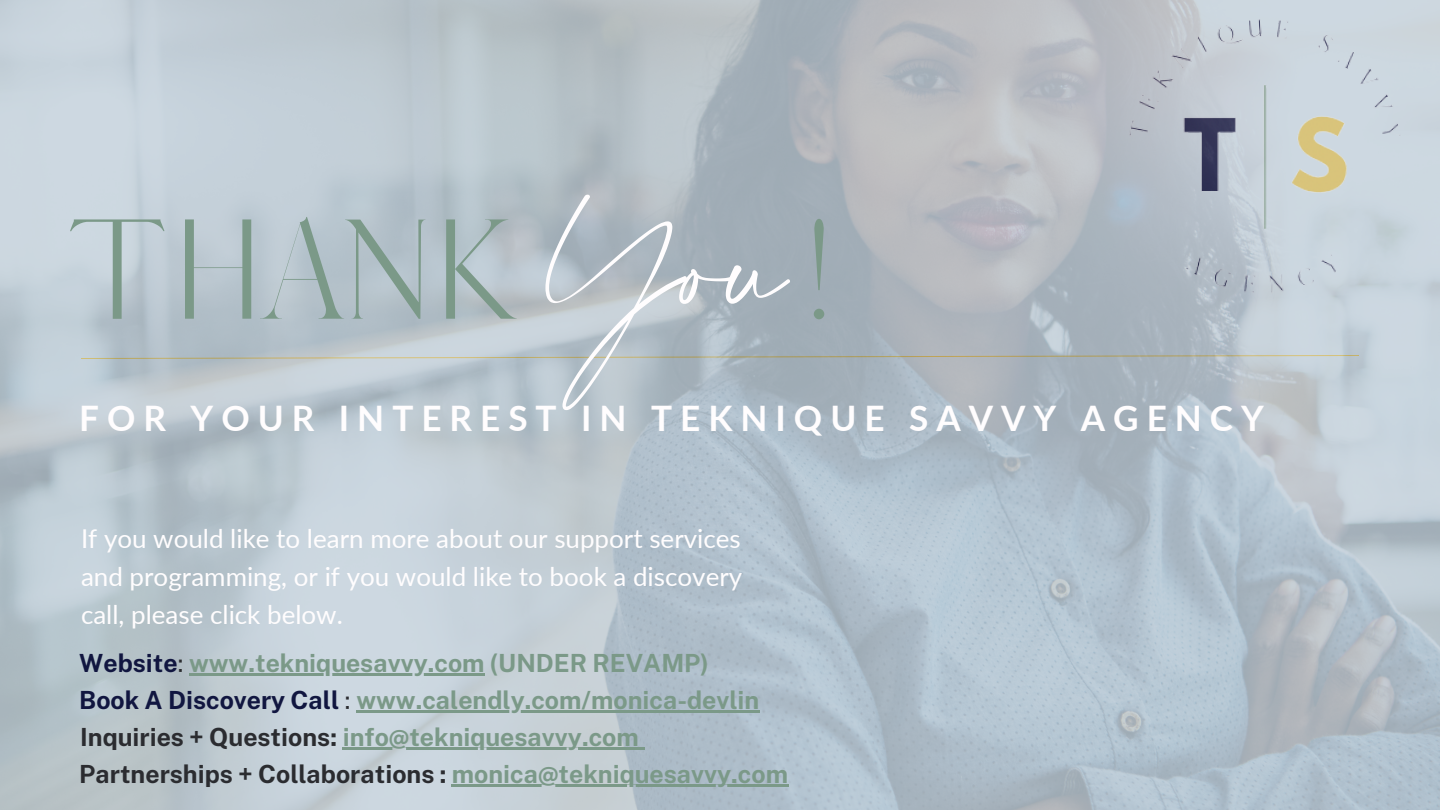
<style>
.page{position:relative;width:1440px;height:810px;background:#fff}
.page>*{position:absolute;margin:0;border:0;box-sizing:border-box;transform-origin:0 0}
.t1{font:128px "Afrah";letter-spacing:.005em;color:#7b9988}
.t2{font:88.3px "Amalfi Coast";color:#fffdfe}
.t3{font:700 35.1px "Lato";letter-spacing:.225em;color:#fffdfe}
.t4{font:26px/38.2px "Lato";color:#fffdfe;text-align:justify}
.t5{font:700 25px "Public Sans";color:#7b9988}
.t6{font:700 25px "Public Sans";color:#2b2c30}
.s1{color:#111640}
.s2{font-weight:400;color:#2b2c30}
.s3{color:#2b2c30}
.s4{color:#7b9988}
</style>
<div class="page">
<img style="left:0;top:0;width:1440px;height:810px">
<hr style="left:343px;top:748px;width:296px;height:2px;background:#7b9988">
<hr style="left:189px;top:673px;width:296px;height:3px;background:#7b9988">
<hr style="left:356px;top:710px;width:403px;height:2px;background:#7b9988">
<hr style="left:452px;top:785px;width:286px;height:2px;background:#7b9988">
<hr style="left:738px;top:785px;width:50px;height:2px;background:#7b9988">
<p class="t2" style="left:540px;top:221px;width:249px">You</p>
<p class="t1" style="left:67px;top:190px;width:451px">THANK</p>
<p class="t1" style="left:806px;top:190px;width:28px">!</p>
<p class="t3" style="left:79px;top:396px;width:1186px">FOR YOUR INTEREST IN TEKNIQUE SAVVY AGENCY</p>
<p class="t4" style="left:81px;top:518px;width:663px">If you would like to learn more about our support services and programming, or if you would like to book a discovery call, please click below.</p>
<p class="t5" style="left:79px;top:648px;width:631px"><span class="s1">Website</span><span class="s2">:</span> www.tekniquesavvy.com (UNDER REVAMP)</p>
<p class="t5" style="left:79px;top:685px;width:682px"><span class="s1">Book A Discovery Call</span> <span class="s2">:</span> www.calendly.com/monica-devlin</p>
<p class="t5" style="left:80px;top:723px;width:560px"><span class="s3">Inquiries + Questions:</span> info@tekniquesavvy.com</p>
<p class="t6" style="left:79px;top:760px;width:710px">Partnerships + Collaborations : <span class="s4">monica@tekniquesavvy.com</span></p>
</div>
